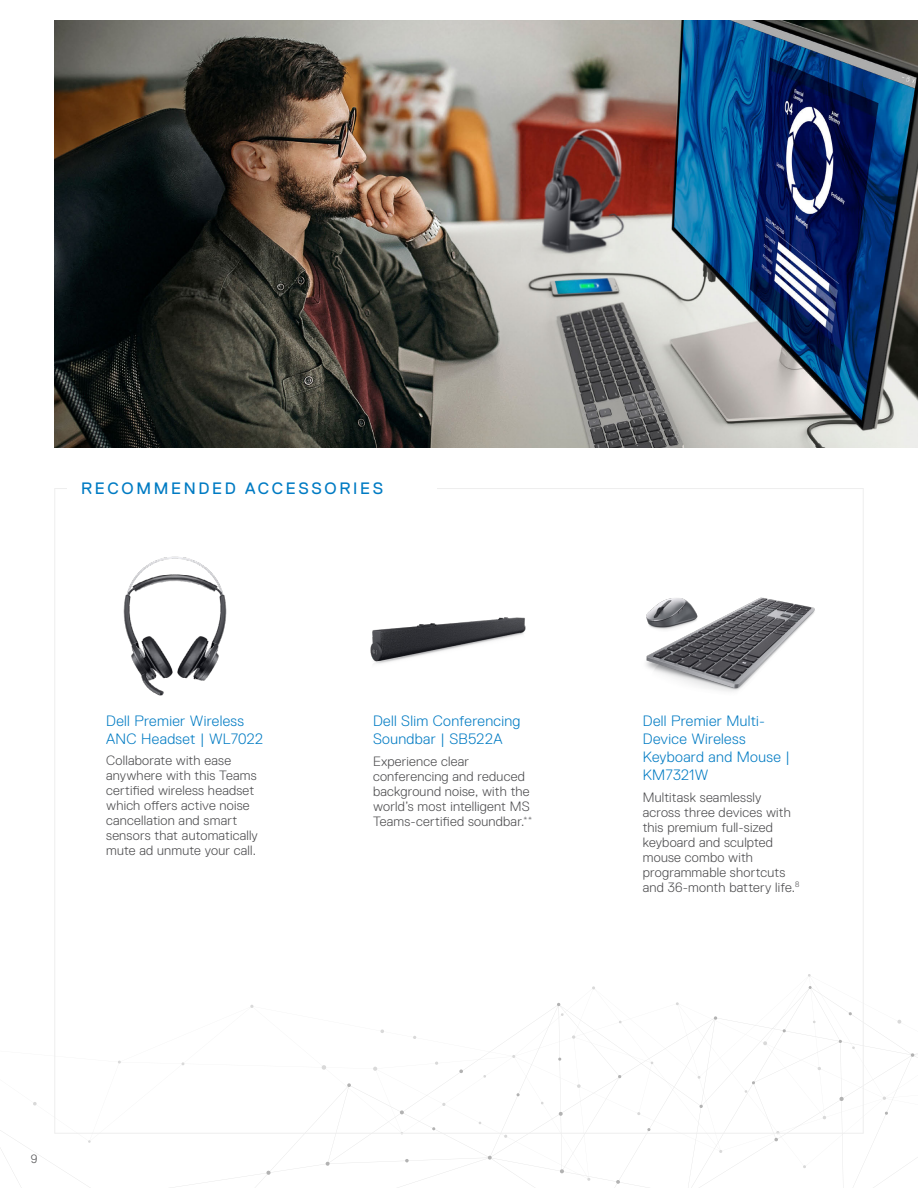
<style>
.page{position:relative;width:918px;height:1188px;background:#fff}
.page>*{position:absolute;margin:0;border:0;box-sizing:border-box;transform-origin:0 0}
.t1{font:16.5px "Dell Replica";letter-spacing:.16em;color:#007bc3}
.t2{font:300 15px/18px "Dell Replica";letter-spacing:.025em;color:#007bc3}
.t3{font:300 13.5px/15px "Dell Replica";letter-spacing:.015em;color:#4d4d4f}
.t4{font:300 12px "Dell Replica";color:#4d4d4f}
</style>
<div class="page">
<svg style="left:0;top:974px;width:918px;height:214px"></svg>
<svg style="left:839px;top:1097px;width:5px;height:4px"></svg>
<svg style="left:911px;top:1053px;width:3px;height:4px"></svg>
<svg style="left:714px;top:1016px;width:3px;height:4px"></svg>
<svg style="left:808px;top:986px;width:4px;height:3px"></svg>
<svg style="left:616px;top:1180px;width:4px;height:4px"></svg>
<svg style="left:559px;top:1112px;width:4px;height:4px"></svg>
<svg style="left:400px;top:1110px;width:4px;height:4px"></svg>
<svg style="left:266px;top:1171px;width:5px;height:4px"></svg>
<svg style="left:560px;top:1169px;width:4px;height:4px"></svg>
<svg style="left:774px;top:1131px;width:6px;height:10px"></svg>
<svg style="left:326px;top:1162px;width:4px;height:4px"></svg>
<svg style="left:347px;top:1083px;width:4px;height:4px"></svg>
<svg style="left:459px;top:1069px;width:4px;height:4px"></svg>
<svg style="left:488px;top:1156px;width:4px;height:4px"></svg>
<svg style="left:405px;top:1159px;width:4px;height:3px"></svg>
<svg style="left:699px;top:1105px;width:4px;height:3px"></svg>
<svg style="left:647px;top:1128px;width:4px;height:3px"></svg>
<svg style="left:516px;top:1093px;width:4px;height:3px"></svg>
<img style="left:54px;top:20px;width:864px;height:427px">
<img style="left:123px;top:556px;width:104px;height:140px">
<img style="left:646px;top:597px;width:169px;height:95px">
<img style="left:370px;top:617px;width:156px;height:47px">
<p class="t1" style="left:81px;top:479px;width:304px">RECOMMENDED ACCESSORIES</p>
<p class="t2" style="left:106px;top:712px;width:159px">Dell Premier Wireless<br>ANC Headset | WL7022</p>
<p class="t3" style="left:106px;top:753px;width:153px">Collaborate with ease anywhere with this Teams certified wireless headset which offers active noise cancellation and smart sensors that automatically mute ad unmute your call.</p>
<p class="t2" style="left:373px;top:712px;width:149px">Dell Slim Conferencing<br>Soundbar | SB522A</p>
<p class="t3" style="left:373px;top:754px;width:161px">Experience clear conferencing and reduced background noise, with the world’s most intelligent MS<br>Teams-certified soundbar.<sup>**</sup></p>
<p class="t4" style="left:31px;top:1152px;width:8px">9</p>
<p class="t2" style="left:643px;top:712px;width:149px">Dell Premier Multi-<br>Device Wireless<br>Keyboard and Mouse |<br>KM7321W</p>
<p class="t3" style="left:643px;top:790px;width:158px">Multitask seamlessly across three devices with this premium full-sized keyboard and sculpted mouse combo with programmable shortcuts and 36-month battery life.<sup>8</sup></p>
</div>
